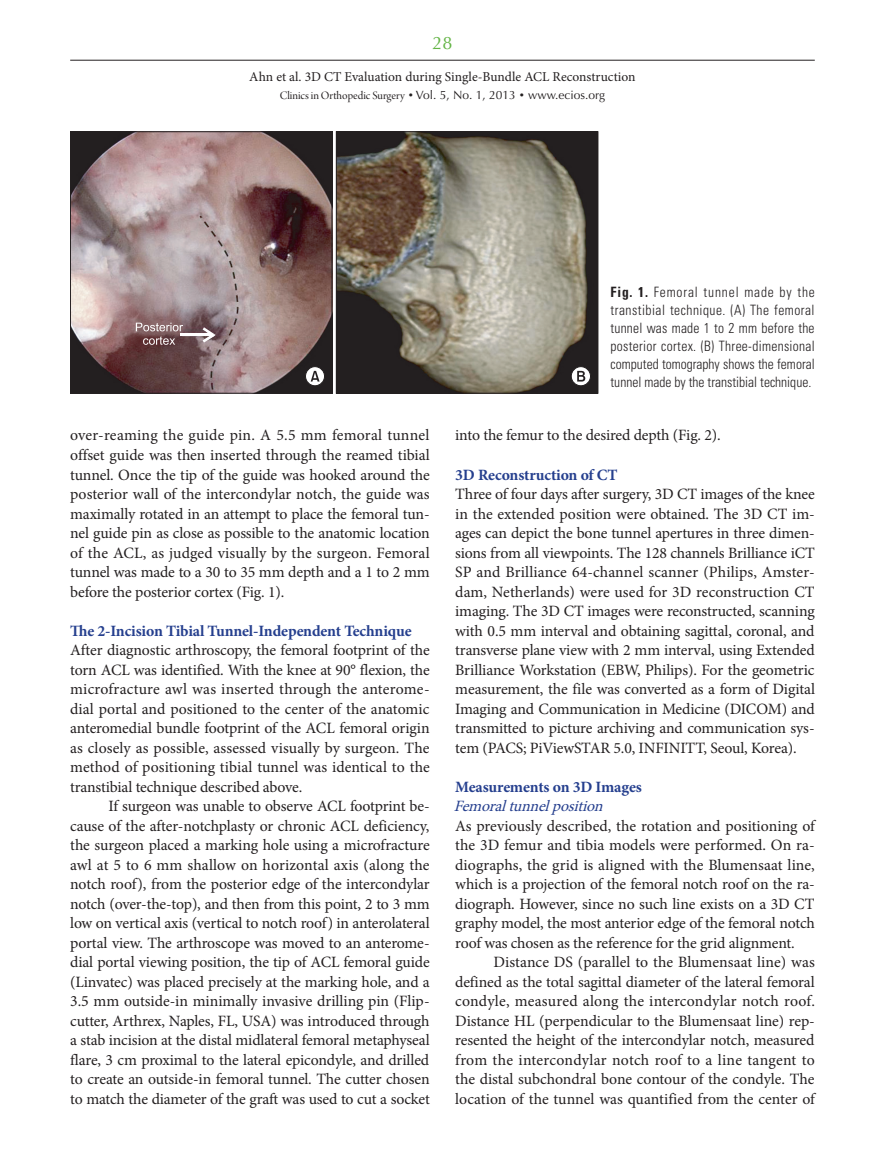
<style>
.page{position:relative;width:885px;height:1170px;background:#fff}
.page>*{position:absolute;margin:0;border:0;box-sizing:border-box;transform-origin:0 0}
.본문-페이지{font:18px "Optima LT Std";color:#63b445}
.본문-첫문단{font:15.75px/19.5px "Minion Pro";letter-spacing:-.01em;color:#231f20;text-align:justify}
.본문{font:15.75px/19.5px "Minion Pro";letter-spacing:-.01em;color:#231f20;text-align:justify}
._1__제목{font:700 15.75px "Minion Pro";letter-spacing:-.01em;color:#253f8e}
._1__제목_이탤릭{font:italic 15.75px "Minion Pro";color:#253f8e}
.그림설명{font:300 condensed 14.25px/18px "Univers";color:#231f20;text-align:justify;scale:.95 1}
.t1{font:13.5px "Minion Pro";color:#231f20}
.t2{font:12px "Optima LT Std";color:#231f20}
.s1{font-family:"Arno Pro Display"}
.s2{font-size:9px}
.s3{font-weight:700}
</style>
<div class="page">
<hr style="left:70px;top:60px;width:744px;height:1px;background:#231f20">
<img style="left:338px;top:133px;width:258px;height:258px">
<div style="left:336px;top:131px;width:262px;height:262px;border:1px solid #231f20"></div>
<img style="left:72px;top:133px;width:258px;height:258px">
<div style="left:70px;top:131px;width:262px;height:262px;border:1px solid #231f20"></div>
<hr style="left:180px;top:333px;width:31px;height:3px;background:#fff">
<svg style="left:202px;top:327px;width:14px;height:15px"></svg>
<svg style="left:136px;top:322px;width:47px;height:23px"></svg>
<svg style="left:305px;top:366px;width:19px;height:20px"></svg>
<div style="left:305px;top:366px;width:20px;height:20px;border:1px solid #231f20;border-radius:50%"></div>
<svg style="left:310px;top:371px;width:9px;height:10px"></svg>
<svg style="left:571px;top:366px;width:19px;height:20px"></svg>
<div style="left:571px;top:366px;width:19px;height:20px;border:1px solid #231f20;border-radius:50%"></div>
<svg style="left:577px;top:371px;width:8px;height:10px"></svg>
<p class="본문-페이지" style="left:432px;top:32px;width:22px">28</p>
<p class="t1" style="left:249px;top:68px;width:388px">Ahn et al. 3D CT Evaluation during Single-Bundle ACL Reconstruction</p>
<p class="t2" style="left:280px;top:88px;width:327px"><span class="s1">Clinics in Orthopedic Surgery</span> <span class="s2">•</span> Vol. 5, No. 1, 2013 <span class="s2">•</span> www.ecios.org</p>
<p class="본문-첫문단" style="left:70px;top:426px;width:361px">over-reaming the guide pin. A 5.5 mm femoral tunnel offset guide was then inserted through the reamed tibial tunnel. Once the tip of the guide was hooked around the posterior wall of the intercondylar notch, the guide was maximally rotated in an attempt to place the femoral tun&shy;nel guide pin as close as possible to the anatomic location of the ACL, as judged visually by the surgeon. Femoral tunnel was made to a 30 to 35 mm depth and a 1 to 2 mm before the posterior cortex (Fig. 1).</p>
<p class="_1__제목" style="left:70px;top:619px;width:343px">The 2-Incision Tibial Tunnel-Independent Technique</p>
<p class="본문-첫문단" style="left:70px;top:640px;width:361px">After diagnostic arthroscopy, the femoral footprint of the torn ACL was identified. With the knee at 90° flexion, the microfracture awl was inserted through the anterome&shy;dial portal and positioned to the center of the anatomic anteromedial bundle footprint of the ACL femoral origin as closely as possible, assessed visually by surgeon. The method of positioning tibial tunnel was identical to the transtibial technique described above.</p>
<p class="본문" style="left:70px;top:796px;width:361px;text-indent:38px">If surgeon was unable to observe ACL footprint be&shy;cause of the after-notchplasty or chronic ACL deficiency, the surgeon placed a marking hole using a microfracture awl at 5 to 6 mm shallow on horizontal axis (along the notch roof), from the posterior edge of the intercondylar notch (over-the-top), and then from this point, 2 to 3 mm low on vertical axis (vertical to notch roof) in anterolateral portal view. The arthroscope was moved to an anterome&shy;dial portal viewing position, the tip of ACL femoral guide (Linvatec) was placed precisely at the marking hole, and a 3.5 mm outside-in minimally invasive drilling pin (Flip&shy;cutter, Arthrex, Naples, FL, USA) was introduced through a stab incision at the distal midlateral femoral metaphyseal flare, 3 cm proximal to the lateral epicondyle, and drilled to create an outside-in femoral tunnel. The cutter chosen to match the diameter of the graft was used to cut a socket</p>
<p class="그림설명" style="left:610px;top:283px;width:216px"><span class="s3">Fig. 1.</span> Femoral tunnel made by the transtibial technique. (A) The femoral tunnel was made 1 to 2 mm before the posterior cortex. (B) Three-dimensional computed tomography shows the femoral tunnel made by the transtibial technique.</p>
<p class="본문" style="left:455px;top:426px;width:267px">into the femur to the desired depth (Fig. 2).</p>
<p class="_1__제목" style="left:455px;top:463px;width:164px">3D Reconstruction of CT</p>
<p class="본문-첫문단" style="left:455px;top:484px;width:361px">Three of four days after surgery, 3D CT images of the knee in the extended position were obtained. The 3D CT im&shy;ages can depict the bone tunnel apertures in three dimen&shy;sions from all viewpoints. The 128 channels Brilliance iCT SP and Brilliance 64-channel scanner (Philips, Amster&shy;dam, Netherlands) were used for 3D reconstruction CT imaging. The 3D CT images were reconstructed, scanning with 0.5 mm interval and obtaining sagittal, coronal, and transverse plane view with 2 mm interval, using Extended Brilliance Workstation (EBW, Philips). For the geometric measurement, the file was converted as a form of Digital Imaging and Communication in Medicine (DICOM) and transmitted to picture archiving and communication sys&shy;tem (PACS; PiViewSTAR 5.0, INFINITT, Seoul, Korea).</p>
<p class="_1__제목" style="left:455px;top:775px;width:188px">Measurements on 3D Images</p>
<p class="_1__제목_이탤릭" style="left:454px;top:795px;width:156px">Femoraltunnelposition</p>
<p class="본문-첫문단" style="left:455px;top:816px;width:361px">As previously described, the rotation and positioning of the 3D femur and tibia models were performed. On ra&shy;diographs, the grid is aligned with the Blumensaat line, which is a projection of the femoral notch roof on the ra&shy;diograph. However, since no such line exists on a 3D CT graphy model, the most anterior edge of the femoral notch roof was chosen as the reference for the grid alignment.</p>
<p class="본문" style="left:455px;top:952px;width:361px;text-indent:38px">Distance DS (parallel to the Blumensaat line) was defined as the total sagittal diameter of the lateral femoral condyle, measured along the intercondylar notch roof.<br>Distance HL (perpendicular to the Blumensaat line) rep&shy;resented the height of the intercondylar notch, measured from the intercondylar notch roof to a line tangent to the distal subchondral bone contour of the condyle. The location of the tunnel was quantified from the center of</p>
</div>
